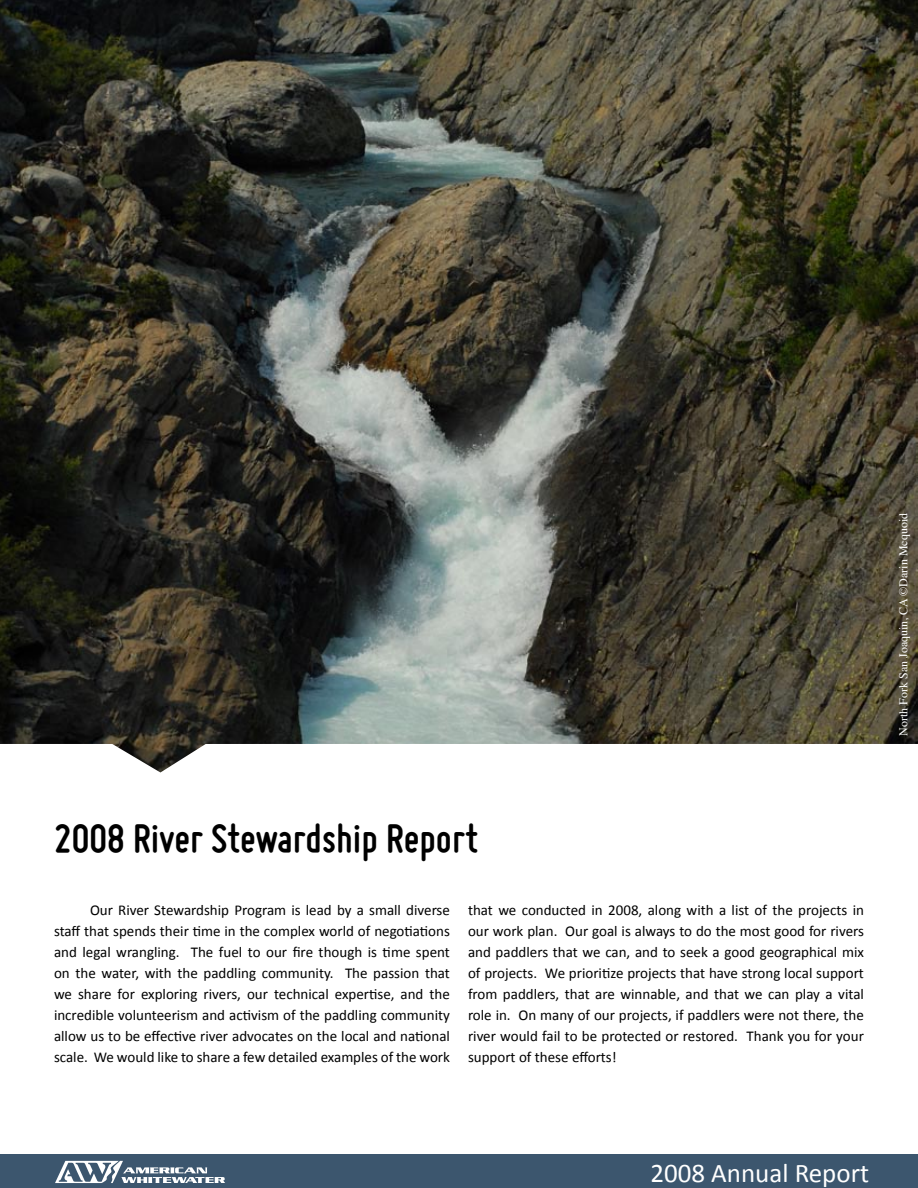
<style>
.page{position:relative;width:918px;height:1188px;background:#fff}
.page>*{position:absolute;margin:0;border:0;box-sizing:border-box;transform-origin:0 0}
.t1{font:700 42.6px "Miso";color:#000}
.t2{font:27px "Calibri";color:#fff}
.t3{font:15px/21px "Calibri";color:#000;text-align:justify}
.t4{font:12px "Times";color:#fff}
</style>
<div class="page">
<img style="left:0;top:0;width:918px;height:772px">
<div style="left:0;top:1154px;width:918px;height:34px;background:#3c566e"></div>
<svg style="left:55px;top:1161px;width:170px;height:22px"></svg>
<h1 class="t1" style="left:54px;top:814px;width:426px">2008 River Stewardship Report</h1>
<p class="t3" style="left:54px;top:899px;width:398px;text-indent:36px">Our River Stewardship Program is lead by a small diverse staff that spends their time in the complex world of negotiations and legal wrangling. The fuel to our fire though is time spent on the water, with the paddling community. The passion that we share for exploring rivers, our technical expertise, and the incredible volunteerism and activism of the paddling community allow us to be effective river advocates on the local and national scale. We would like to share a few detailed examples of the work</p>
<p class="t3" style="left:468px;top:899px;width:397px">that we conducted in 2008, along with a list of the projects in our work plan. Our goal is always to do the most good for rivers and paddlers that we can, and to seek a good geographical mix of projects. We prioritize projects that have strong local support from paddlers, that are winnable, and that we can play a vital role in. On many of our projects, if paddlers were not there, the river would fail to be protected or restored. Thank you for your support of these efforts!</p>
<p class="t4" style="left:892px;top:736px;width:224px;rotate:-90deg">North Fork San Joaquin, CA ©Darin Mcquoid</p>
<h2 class="t2" style="left:650px;top:1156px;width:220px">2008 Annual Report</h2>
</div>
